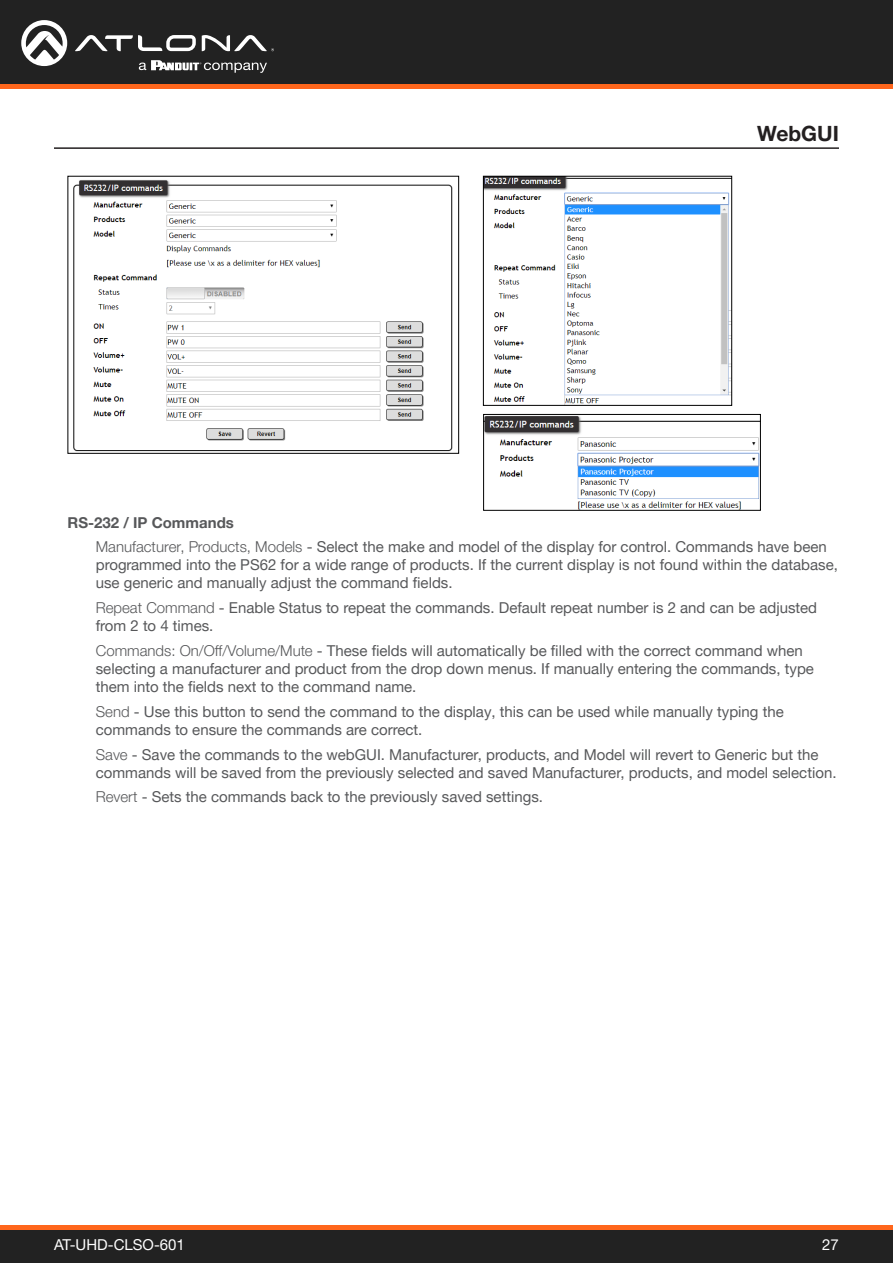
<style>
.page{position:relative;width:893px;height:1263px;background:#fff}
.page>*{position:absolute;margin:0;border:0;box-sizing:border-box;transform-origin:0 0}
.Non_TOC_Section_Head{font:700 21px "Helvetica Neue LTW1 G";color:#231f20}
.Bullets{font:15px/18px "Helvetica Neue LTW1 G";color:#57585a}
.t1{font:15px "Helvetica Neue LTW1 G";color:#fff}
.Bullets-2{font:700 15px "Helvetica Neue LTW1 G";color:#57585a}
.s1{font-weight:300}
</style>
<div class="page">
<div style="left:0;top:1227px;width:893px;height:36px;background:#222"></div>
<hr style="left:0;top:1225px;width:893px;height:4px;background:#ff661c">
<div style="left:0;top:0;width:893px;height:84px;background:#222"></div>
<hr style="left:0;top:84px;width:893px;height:4px;background:#ff661c">
<svg style="left:75px;top:35px;width:121px;height:16px"></svg>
<svg style="left:202px;top:35px;width:72px;height:16px"></svg>
<svg style="left:21px;top:20px;width:46px;height:46px"></svg>
<svg style="left:139px;top:60px;width:128px;height:13px"></svg>
<hr style="left:54px;top:147px;width:785px;height:2px;background:#231f20">
<img style="left:73px;top:180px;width:380px;height:272px">
<div style="left:68px;top:176px;width:391px;height:278px;border:1px solid #000"></div>
<img style="left:485px;top:178px;width:245px;height:226px">
<div style="left:483px;top:176px;width:249px;height:230px;border:1px solid #000"></div>
<img style="left:485px;top:416px;width:274px;height:93px">
<div style="left:483px;top:414px;width:278px;height:97px;border:1px solid #000"></div>
<p class="Non_TOC_Section_Head" style="left:757px;top:120px;width:83px">WebGUI</p>
<p class="Bullets-2" style="left:68px;top:513px;width:168px">RS-232 / IP Commands</p>
<p class="Bullets" style="left:96px;top:538px;width:744px"><span class="s1">Manufacturer, Products, Models</span> - Select the make and model of the display for control. Commands have been programmed into the PS62 for a wide range of products. If the current display is not found within the database, use generic and manually adjust the command fields.</p>
<p class="Bullets" style="left:96px;top:599px;width:723px"><span class="s1">Repeat Command</span> - Enable Status to repeat the commands. Default repeat number is 2 and can be adjusted from 2 to 4 times.</p>
<p class="Bullets" style="left:96px;top:641px;width:720px"><span class="s1">Commands: On/Off/Volume/Mute</span> - These fields will automatically be filled with the correct command when selecting a manufacturer and product from the drop down menus. If manually entering the commands, type them into the fields next to the command name.</p>
<p class="Bullets" style="left:96px;top:702px;width:690px"><span class="s1">Send</span> - Use this button to send the command to the display, this can be used while manually typing the commands to ensure the commands are correct.</p>
<p class="Bullets" style="left:96px;top:745px;width:742px"><span class="s1">Save</span> - Save the commands to the webGUI. Manufacturer, products, and Model will revert to Generic but the commands will be saved from the previously selected and saved Manufacturer, products, and model selection.</p>
<p class="Bullets" style="left:96px;top:788px;width:449px"><span class="s1">Revert</span> - Sets the commands back to the previously saved settings.</p>
<p class="t1" style="left:54px;top:1235px;width:132px">AT-UHD-CLSO-601</p>
<p class="t1" style="left:822px;top:1235px;width:18px">27</p>
</div>
